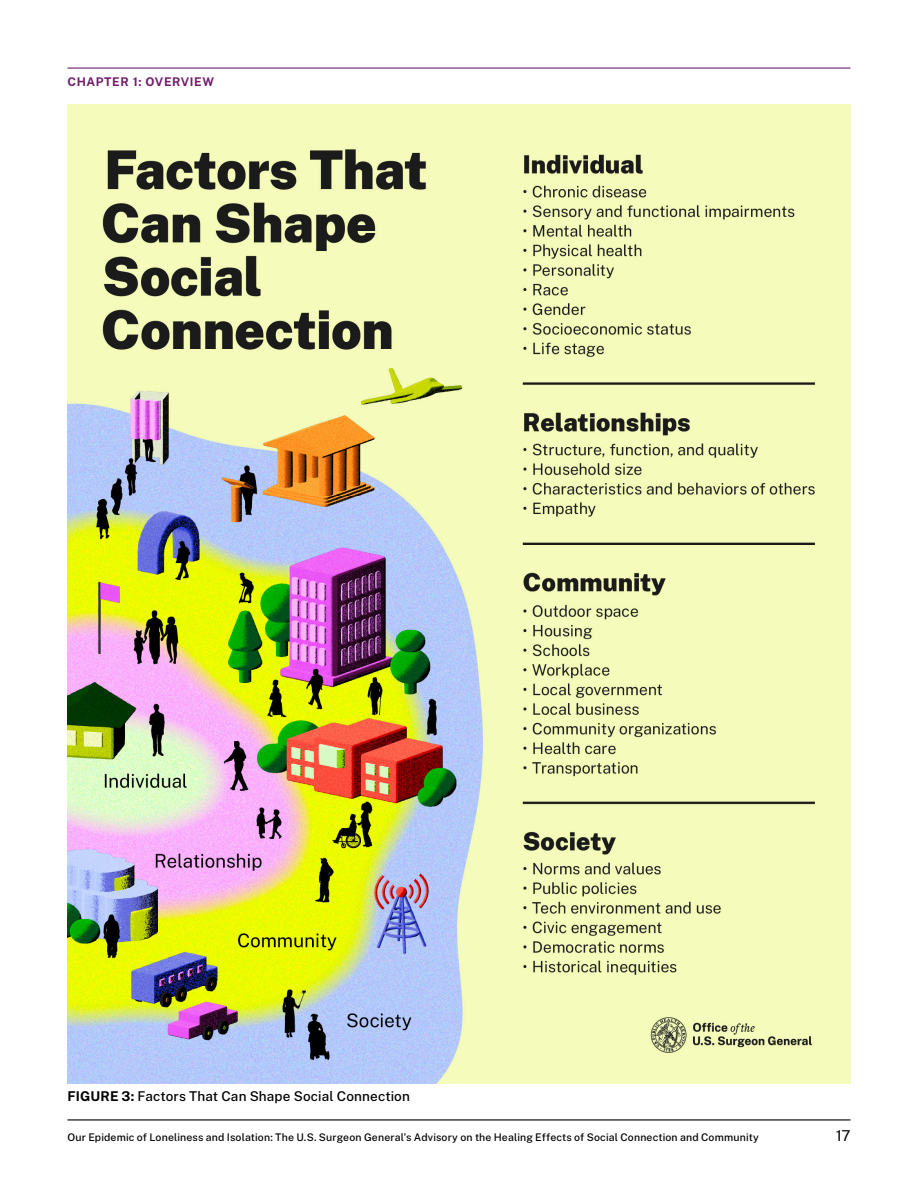
<style>
.page{position:relative;width:918px;height:1188px;background:#fff}
.page>*{position:absolute;margin:0;border:0;box-sizing:border-box;transform-origin:0 0}
.t1{font:15px "Public Sans";color:#000}
.t2{font:500 13.5px "Public Sans";letter-spacing:.01em;color:#000}
.t3{font:700 12px "Public Sans";letter-spacing:.05em;color:#711e6c}
.t4{font:500 10.5px "Public Sans";letter-spacing:.015em;color:#000}
.s1{font-weight:700}
</style>
<div class="page">
<hr style="left:68px;top:1119px;width:782px;height:1px;background:#000">
<img style="left:68px;top:105px;width:782px;height:978px">
<hr style="left:68px;top:68px;width:782px;height:1px;background:#711e6c">
<p class="t3" style="left:68px;top:72px;width:148px">CHAPTER 1: OVERVIEW</p>
<p class="t2" style="left:68px;top:1086px;width:344px"><span class="s1">FIGURE 3:</span> Factors That Can Shape Social Connection</p>
<p class="t4" style="left:68px;top:1129px;width:693px">Our Epidemic of Loneliness and Isolation: The U.S. Surgeon General’s Advisory on the Healing Effects of Social Connection and Community</p>
<h1 class="t1" style="left:836px;top:1125px;width:16px">17</h1>
</div>
